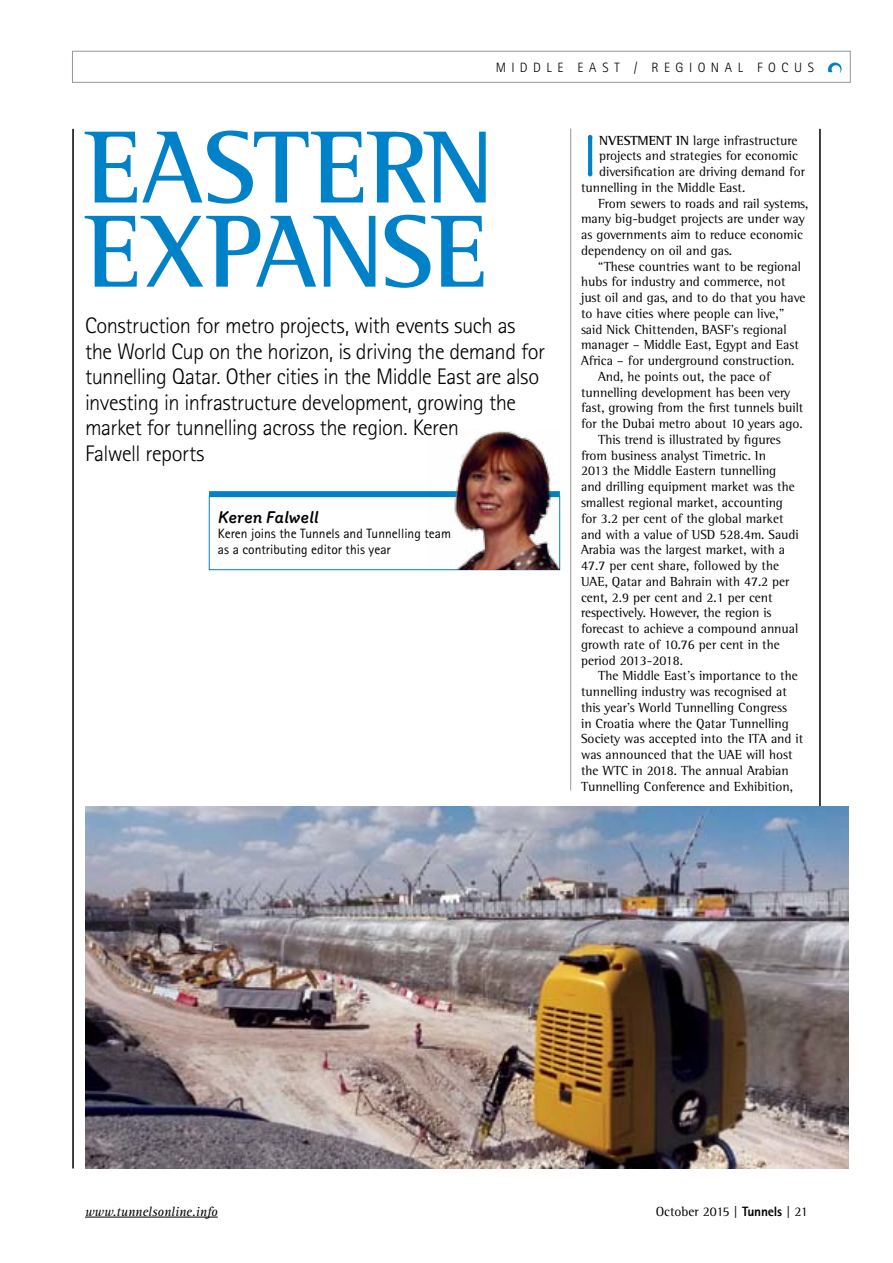
<style>
.page{position:relative;width:893px;height:1263px;background:#fff}
.page>*{position:absolute;margin:0;border:0;box-sizing:border-box;transform-origin:0 0}
.t1{font:700 105.15px/84.2px "Rotis Semi Serif Std";letter-spacing:-.01em;color:#0081c8}
.t2{font:57.3px "Router";color:#0081c8}
.t3{font:300 22.5px/25.5px "Rotis Sans Serif Std";letter-spacing:-.02em;color:#000}
.t4{font:italic 500 16.5px "Router";letter-spacing:-.015em;color:#000}
.t5{font:13.5px "Rotis Semi Serif Std";color:#000}
.t6{font:13.5px/15.8px "Rotis Sans Serif Std";color:#000}
.t7{font:300 13.5px "Rotis Sans Serif Std";letter-spacing:.41em;color:#000}
.t8{font:italic 13.5px "Rotis Serif Std";color:#000}
.s1{font-weight:700}
.s2{font-family:"Rotis Sans Serif Std";font-weight:800}
</style>
<div class="page">
<hr style="left:85px;top:1217px;width:133px;height:1px;background:#000">
<svg style="left:72px;top:51px;width:779px;height:32px"></svg>
<hr style="left:570px;top:129px;width:1px;height:661px;background:#939598">
<hr style="left:819px;top:129px;width:2px;height:1039px;background:#000">
<hr style="left:72px;top:129px;width:2px;height:1039px;background:#000">
<svg style="left:209px;top:497px;width:351px;height:73px"></svg>
<div style="left:209px;top:491px;width:351px;height:6px;background:#0081c8"></div>
<img style="left:427px;top:430px;width:132px;height:139px">
<img style="left:85px;top:806px;width:764px;height:362px">
<p class="t7" style="left:496px;top:60px;width:320px">middle east / regional focus</p>
<h1 class="t1" style="left:86px;top:124px;width:411px">EASTERN<br>EXPANSE</h1>
<p class="t3" style="left:85px;top:313px;width:462px">Construction for metro projects, with events such as the World Cup on the horizon, is driving the demand for tunnelling Qatar. Other cities in the M iddle East are also investing in infrastructure development, growing the market for tunnelling across the region. Keren<br>Falwell reports</p>
<p class="t4" style="left:218px;top:504px;width:103px">Keren Falwell</p>
<p class="t6" style="left:218px;top:526px;width:235px">Keren joins the Tunnels and Tunnelling team as a contributing editor this year</p>
<h2 class="t2" style="left:581px;top:114px;width:19px">I</h2>
<p class="t5" style="left:599px;top:132px;width:200px"><span class="s1">NVESTMENT IN</span> large infrastructure</p>
<p class="t5" style="left:599px;top:148px;width:200px">projects and strategies for economic</p>
<p class="t5" style="left:599px;top:164px;width:207px">diversification are driving demand for</p>
<p class="t5" style="left:581px;top:179px;width:166px">tunnelling in the Middle East.</p>
<p class="t5" style="left:598px;top:195px;width:212px">From sewers to roads and rail systems,</p>
<p class="t5" style="left:581px;top:211px;width:225px">many big-budget projects are under way</p>
<p class="t5" style="left:581px;top:227px;width:223px">as governments aim to reduce economic</p>
<p class="t5" style="left:581px;top:242px;width:152px">dependency on oil and gas.</p>
<p class="t5" style="left:598px;top:258px;width:204px">“These countries want to be regional</p>
<p class="t5" style="left:581px;top:274px;width:206px">hubs for industry and commerce, not</p>
<p class="t5" style="left:581px;top:290px;width:226px">just oil and gas, and to do that you have</p>
<p class="t5" style="left:581px;top:305px;width:205px">to have cities where people can live,”</p>
<p class="t5" style="left:581px;top:321px;width:207px">said Nick Chittenden, BASF’s regional</p>
<p class="t5" style="left:581px;top:337px;width:219px">manager – Middle East, Egypt and East</p>
<p class="t5" style="left:581px;top:353px;width:215px">Africa – for underground construction.</p>
<p class="t5" style="left:598px;top:368px;width:174px">And, he points out, the pace of</p>
<p class="t5" style="left:581px;top:384px;width:211px">tunnelling development has been very</p>
<p class="t5" style="left:581px;top:400px;width:224px">fast, growing from the first tunnels built</p>
<p class="t5" style="left:581px;top:416px;width:223px">for the Dubai metro about 10 years ago.</p>
<p class="t5" style="left:598px;top:431px;width:184px">This trend is illustrated by figures</p>
<p class="t5" style="left:581px;top:447px;width:186px">from business analyst Timetric. In</p>
<p class="t5" style="left:581px;top:463px;width:197px">2013 the Middle Eastern tunnelling</p>
<p class="t5" style="left:581px;top:479px;width:215px">and drilling equipment market was the</p>
<p class="t5" style="left:581px;top:495px;width:203px">smallest regional market, accounting</p>
<p class="t5" style="left:581px;top:510px;width:204px">for 3.2 per cent of the global market</p>
<p class="t5" style="left:581px;top:526px;width:219px">and with a value of USD 528.4m. Saudi</p>
<p class="t5" style="left:581px;top:542px;width:205px">Arabia was the largest market, with a</p>
<p class="t5" style="left:581px;top:558px;width:199px">47.7 per cent share, followed by the</p>
<p class="t5" style="left:581px;top:573px;width:210px">UAE, Qatar and Bahrain with 47.2 per</p>
<p class="t5" style="left:581px;top:589px;width:193px">cent, 2.9 per cent and 2.1 per cent</p>
<p class="t5" style="left:581px;top:605px;width:192px">respectively. However, the region is</p>
<p class="t5" style="left:581px;top:621px;width:219px">forecast to achieve a compound annual</p>
<p class="t5" style="left:581px;top:636px;width:200px">growth rate of 10.76 per cent in the</p>
<p class="t5" style="left:581px;top:652px;width:103px">period 2013-2018.</p>
<p class="t5" style="left:598px;top:668px;width:201px">The Middle East’s importance to the</p>
<p class="t5" style="left:581px;top:684px;width:207px">tunnelling industry was recognised at</p>
<p class="t5" style="left:581px;top:699px;width:207px">this year’s World Tunnelling Congress</p>
<p class="t5" style="left:581px;top:715px;width:209px">in Croatia where the Qatar Tunnelling</p>
<p class="t5" style="left:581px;top:731px;width:224px">Society was accepted into the ITA and it</p>
<p class="t5" style="left:581px;top:747px;width:213px">was announced that the UAE will host</p>
<p class="t5" style="left:581px;top:762px;width:209px">the WTC in 2018. The annual Arabian</p>
<p class="t5" style="left:581px;top:778px;width:213px">Tunnelling Conference and Exhibition,</p>
<p class="t8" style="left:85px;top:1204px;width:134px">www.tunnelsonline.info</p>
<p class="t5" style="left:656px;top:1203px;width:154px">October 2015 | <span class="s2">Tunnels</span> | 21</p>
</div>
